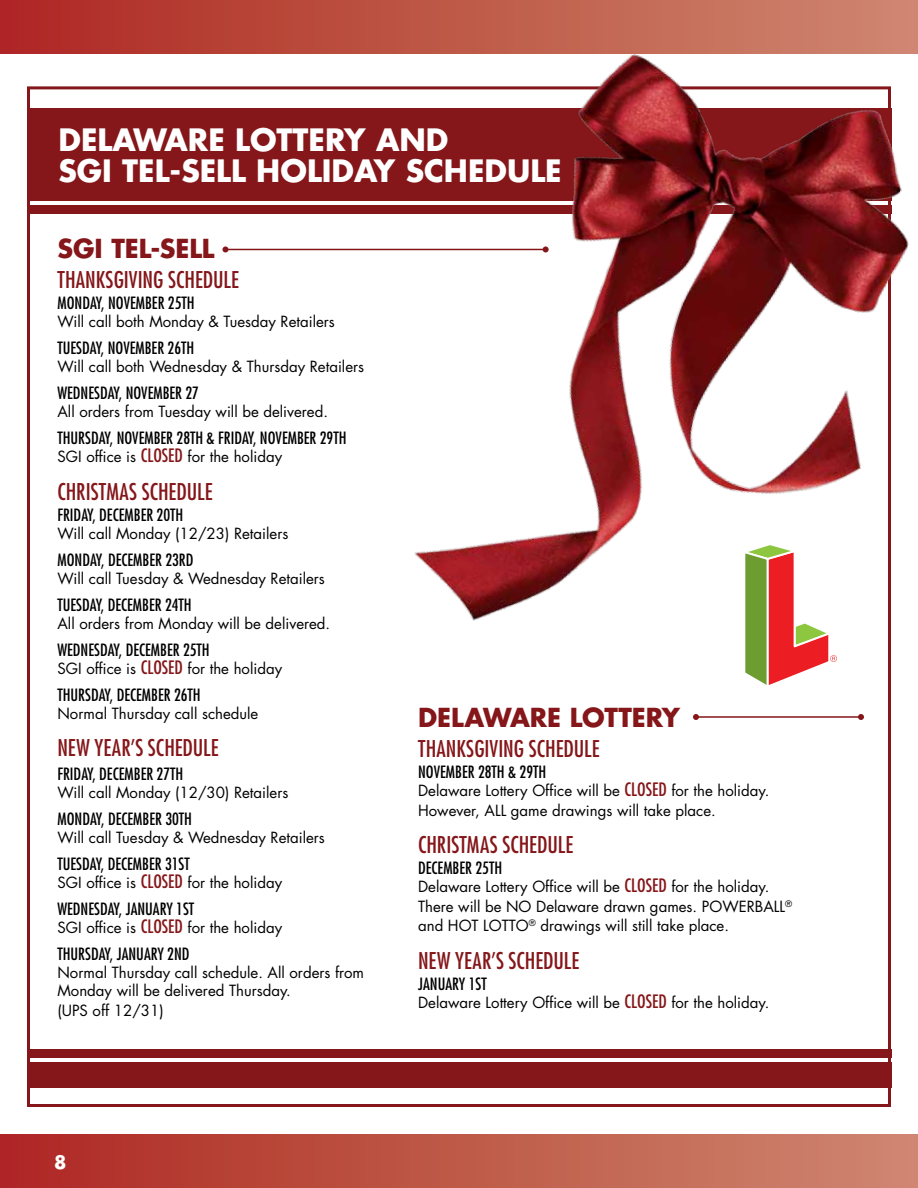
<style>
.page{position:relative;width:918px;height:1188px;background:#fff}
.page>*{position:absolute;margin:0;border:0;box-sizing:border-box;transform-origin:0 0}
.t1{font:700 30px/31.5px "Futura Std";color:#fff}
.t2{font:700 25.5px "Futura Std";color:#851619}
.t3{font:condensed 22.5px "Futura Std";color:#851619}
.t4{font:700 18px "Futura Std";color:#fff}
.t5{font:condensed 16.5px "Futura Std";color:#000}
.t6{font:15px/19.5px "Futura Std";color:#000}
.s1{font-stretch:condensed;font-size:18px;color:#851619}
</style>
<div class="page">
<div style="left:27px;top:205px;width:864px;height:9px;background:#851619"></div>
<div style="left:27px;top:1063px;width:864px;height:25px;background:#851619"></div>
<div style="left:27px;top:1049px;width:864px;height:9px;background:#851619"></div>
<div style="left:27px;top:108px;width:864px;height:92px;background:#851619"></div>
<img style="left:341px;top:54px;width:568px;height:712px">
<hr style="left:225px;top:249px;width:321px;height:1px;background:#851619">
<svg style="left:222px;top:246px;width:6px;height:6px"></svg>
<svg style="left:543px;top:246px;width:6px;height:6px"></svg>
<hr style="left:696px;top:716px;width:165px;height:2px;background:#851619">
<svg style="left:693px;top:714px;width:6px;height:6px"></svg>
<svg style="left:858px;top:714px;width:6px;height:6px"></svg>
<svg style="left:742px;top:542px;width:95px;height:146px"></svg>
<div style="left:0;top:0;width:918px;height:54px;background:linear-gradient(to right,#ae2822,#ce8970)"></div>
<div style="left:0;top:1134px;width:918px;height:54px;background:linear-gradient(to right,#ae2822,#ce8970)"></div>
<h1 class="t1" style="left:58px;top:123px;width:505px">DELAWARE LOTTERY AND<br>SGI TEL-SELL HOLIDAY SCHEDULE</h1>
<h2 class="t2" style="left:57px;top:232px;width:132px">SGI TEL-SELL</h2>
<h3 class="t3" style="left:57px;top:266px;width:174px">THANKSGIVI NG SCHEDULE</h3>
<p class="t5" style="left:57px;top:293px;width:137px">MONDAY, NOVEMBER 25TH</p>
<p class="t6" style="left:57px;top:312px;width:279px">Will call both Monday &amp; Tuesday Retailers</p>
<p class="t5" style="left:57px;top:338px;width:136px">TU ESDAY, NOVEMBER 26TH</p>
<p class="t6" style="left:57px;top:357px;width:308px">Will call both Wednesday &amp; Thursday Retailers</p>
<p class="t5" style="left:57px;top:383px;width:143px">WEDN ESDAY, NOVEMBER 27</p>
<p class="t6" style="left:57px;top:402px;width:272px">All orders from Tuesday will be delivered.</p>
<p class="t5" style="left:57px;top:428px;width:289px">THU RSDAY, NOVEMBER 28TH &amp; FRIDAY, NOVEMBER 29TH</p>
<p class="t6" style="left:57px;top:447px;width:226px">SGI office is <span class="s1">CLOSED</span> for the holiday</p>
<h3 class="t3" style="left:57px;top:478px;width:148px">CHRISTMAS SCHEDULE</h3>
<p class="t5" style="left:57px;top:505px;width:125px">FRIDAY, DECEMBER 20TH</p>
<p class="t6" style="left:57px;top:523px;width:232px">Will call Monday (12/23) Retailers</p>
<p class="t5" style="left:57px;top:550px;width:136px">MONDAY, DECEMBER 23RD</p>
<p class="t6" style="left:57px;top:568px;width:269px">Will call Tuesday &amp; Wednesday Retailers</p>
<p class="t5" style="left:57px;top:595px;width:134px">TU ESDAY, DECEMBER 24TH</p>
<p class="t6" style="left:57px;top:613px;width:274px">All orders from Monday will be delivered.</p>
<p class="t5" style="left:57px;top:640px;width:152px">WEDN ESDAY, DECEMBER 25TH</p>
<p class="t6" style="left:57px;top:658px;width:226px">SGI office is <span class="s1">CLOSED</span> for the holiday</p>
<p class="t5" style="left:57px;top:685px;width:143px">THU RSDAY, DECEMBER 26TH</p>
<p class="t6" style="left:57px;top:703px;width:202px">Normal Thursday call schedule</p>
<h3 class="t3" style="left:57px;top:734px;width:154px">NEW YEAR’S SCHEDULE</h3>
<p class="t5" style="left:57px;top:764px;width:125px">FRIDAY, DECEMBER 27TH</p>
<p class="t6" style="left:57px;top:783px;width:232px">Will call Monday (12/30) Retailers</p>
<p class="t5" style="left:57px;top:809px;width:134px">MONDAY, DECEMBER 30TH</p>
<p class="t6" style="left:57px;top:828px;width:269px">Will call Tuesday &amp; Wednesday Retailers</p>
<p class="t5" style="left:57px;top:854px;width:134px">TU ESDAY, DECEMBER 31ST</p>
<p class="t6" style="left:57px;top:873px;width:226px">SGI office is <span class="s1">CLOSED</span> for the holiday</p>
<p class="t5" style="left:57px;top:899px;width:138px">WEDN ESDAY, JANUARY 1ST</p>
<p class="t6" style="left:57px;top:918px;width:226px">SGI office is <span class="s1">CLOSED</span> for the holiday</p>
<p class="t5" style="left:57px;top:944px;width:125px">THU RSDAY, JANUARY 2ND</p>
<p class="t6" style="left:57px;top:964px;width:308px;line-height:18px">Normal Thursday call schedule. All orders from<br>Monday will be delivered Thursday.</p>
<p class="t6" style="left:57px;top:1000px;width:108px">(UPS off 12/31)</p>
<p class="t4" style="left:54px;top:1150px;width:14px">8</p>
<h2 class="t2" style="left:418px;top:701px;width:19px">DELAWARE</h2>
<h2 class="t2" style="left:570px;top:701px;width:17px">LOTTERY</h2>
<h3 class="t3" style="left:418px;top:735px;width:183px">THANKSGIVING SCH EDU LE</h3>
<p class="t5" style="left:418px;top:762px;width:128px">NOVEMBER 28TH &amp; 29TH</p>
<p class="t6" style="left:418px;top:781px;width:353px">Delaware Lottery Office will be <span class="s1">CLOSED</span> for the holiday.<br>However, ALL game drawings will take place.</p>
<h3 class="t3" style="left:418px;top:831px;width:148px">CHRISTMAS SCHEDULE</h3>
<p class="t5" style="left:418px;top:858px;width:84px">DECEMBER 25TH</p>
<p class="t6" style="left:418px;top:877px;width:375px">Delaware Lottery Office will be <span class="s1">CLOSED</span> for the holiday.<br>There will be NO Delaware drawn games. POWERBALL<sup>® </sup>and HOT LOTTO</p>
<p class="t6" style="left:529px;top:916px;width:202px"><sup>®</sup> drawings will still take place.</p>
<h3 class="t3" style="left:418px;top:947px;width:154px">NEW YEAR’S SCHEDULE</h3>
<p class="t5" style="left:418px;top:974px;width:70px">JANUARY 1ST</p>
<p class="t6" style="left:418px;top:993px;width:353px">Delaware Lottery Office will be <span class="s1">CLOSED</span> for the holiday.</p>
</div>
